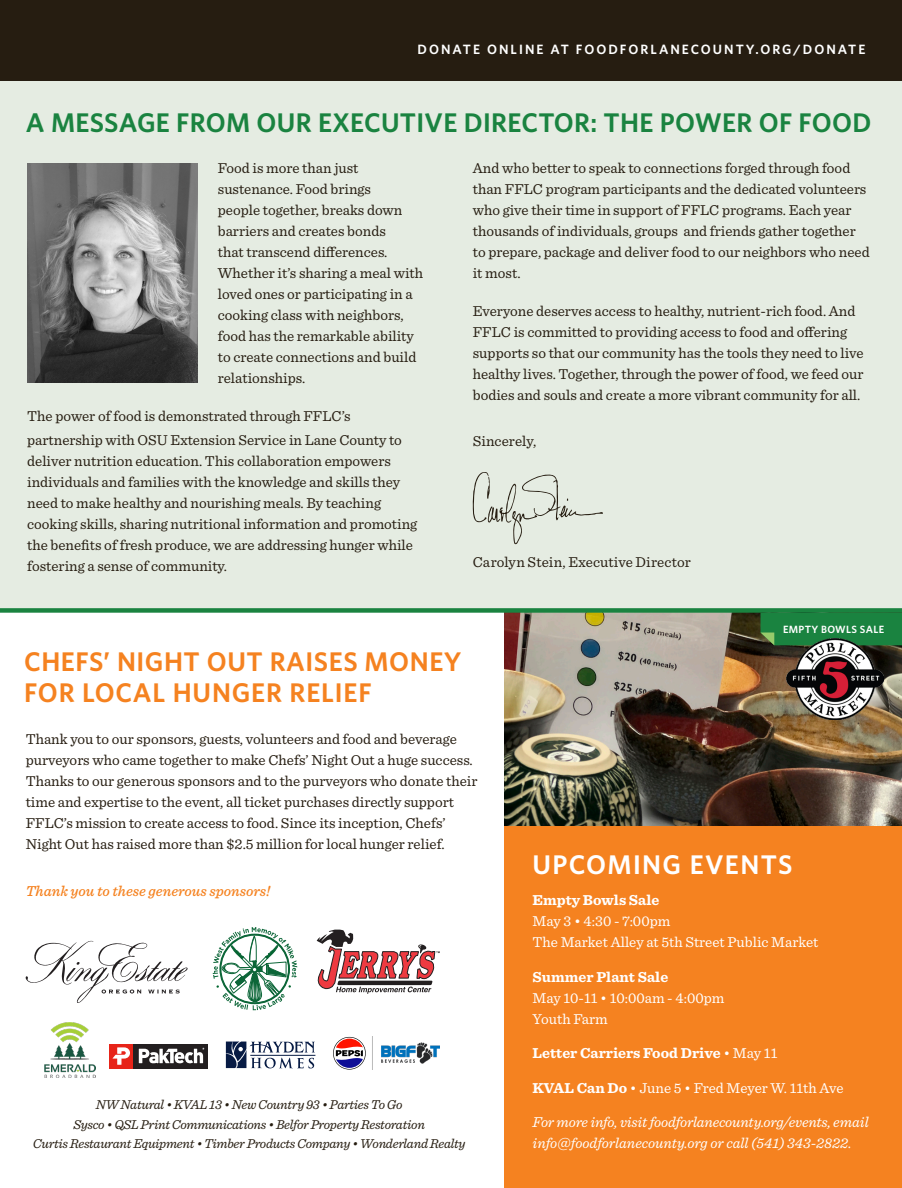
<style>
.page{position:relative;width:902px;height:1188px;background:#fff}
.page>*{position:absolute;margin:0;border:0;box-sizing:border-box;transform-origin:0 0}
.t1{font:600 27px "Whitney";letter-spacing:.01em;color:#1a8340}
.t2{font:600 27px/31.5px "Whitney";letter-spacing:.02em;color:#f58220}
.t3{font:600 27px "Whitney";letter-spacing:.05em;color:#fff}
.Body_Copy_-_Grey{font:15px/21px "Sentinel";color:#261d11}
.Body_Copy_-_Italic_List_-_White{font:15px/21px "Sentinel";color:#fff}
.Body_Copy_-_Italic_List_-_White-2{font:italic 15px/21px "Sentinel";letter-spacing:-.01em;color:#fff}
.Body_Copy_-_Italic_List_-_White-3{font:15px "Sentinel";letter-spacing:.005em;color:#261d11}
.Body_Copy_-_Grey-2{font:italic 500 15px "Sentinel";color:#f58220}
.Body_Copy_-_Italic_List_-_White-4{font:700 15px "Sentinel";color:#fff}
.Body_Copy_-_Grey-3{font:italic 13.5px/19.5px "Sentinel";letter-spacing:-.02em;color:#261d11;text-align:center}
.t4{font:600 13.5px "Whitney";letter-spacing:.15em;color:#fff}
.Body_Copy_-_Orange{font:600 10.5px "Whitney";letter-spacing:.03em;color:#fff}
.s1{font-weight:700}
.s2{font-weight:400}
</style>
<div class="page">
<div style="left:0;top:81px;width:902px;height:529px;background:#e5ece2"></div>
<img style="left:45px;top:1023px;width:50px;height:55px">
<div style="left:0;top:0;width:902px;height:80px;background:#261d11"></div>
<img style="left:27px;top:163px;width:171px;height:219px">
<div style="left:504px;top:613px;width:398px;height:575px;background:#f58220"></div>
<svg style="left:472px;top:472px;width:131px;height:72px"></svg>
<svg style="left:26px;top:940px;width:162px;height:63px"></svg>
<svg style="left:213px;top:927px;width:84px;height:83px"></svg>
<div style="left:109px;top:1044px;width:25px;height:24px;background:#e72419"></div>
<div style="left:134px;top:1044px;width:74px;height:24px;background:#231f20"></div>
<svg style="left:139px;top:1048px;width:65px;height:15px"></svg>
<svg style="left:112px;top:1047px;width:18px;height:18px"></svg>
<img style="left:372px;top:1037px;width:68px;height:33px">
<svg style="left:226px;top:1042px;width:89px;height:26px"></svg>
<svg style="left:316px;top:929px;width:124px;height:65px"></svg>
<svg style="left:333px;top:1037px;width:33px;height:33px"></svg>
<img style="left:504px;top:613px;width:398px;height:212px">
<div style="left:0;top:608px;width:902px;height:5px;background:#1a8340"></div>
<div style="left:760px;top:613px;width:142px;height:32px;background:#1a8340"></div>
<img style="left:786px;top:639px;width:97px;height:81px">
<p class="t4" style="left:417px;top:41px;width:449px">DONATE ONLINE AT FOODFORLANECOUNTY.ORG/DONATE</p>
<p class="t1" style="left:26px;top:104px;width:847px">A MESSAGE FROM OUR EXECUTIVE DIRECTOR: THE POWER OF FOOD</p>
<p class="Body_Copy_-_Grey" style="left:218px;top:157px;width:207px">Food is more than just sustenance. Food brings<br>people together, breaks down barriers and creates bonds<br>that transcend differences.<br>Whether it’s sharing a meal with loved ones or participating in a cooking class with neighbors, food has the remarkable ability to create connections and build relationships.</p>
<p class="Body_Copy_-_Grey" style="left:27px;top:403px;width:376px;line-height:24px">The power of food is demonstrated through FFLC’s partnership with OSU Extension Service in Lane County to</p>
<p class="Body_Copy_-_Grey" style="left:27px;top:449px;width:391px">deliver nutrition education. This collaboration empowers individuals and families with the knowledge and skills they need to make healthy and nourishing meals. By teaching cooking skills, sharing nutritional information and promoting the benefits of fresh produce, we are addressing hunger while fostering a sense of community.</p>
<p class="Body_Copy_-_Grey" style="left:473px;top:157px;width:398px">And who better to speak to connections forged through food than FFLC program participants and the dedicated volunteers who give their time in support of FFLC programs. Each year thousands of individuals, groups and friends gather together to prepare, package and deliver food to our neighbors who need it most.</p>
<p class="Body_Copy_-_Grey" style="left:473px;top:299px;width:392px">Everyone deserves access to healthy, nutrient-rich food. And FFLC is committed to providing access to food and offering supports so that our community has the tools they need to live healthy lives. Together, through the power of food, we feed our bodies and souls and create a more vibrant community for all.</p>
<p class="Body_Copy_-_Italic_List_-_White-3" style="left:473px;top:429px;width:65px">Sincerely,</p>
<p class="Body_Copy_-_Italic_List_-_White-3" style="left:473px;top:551px;width:220px">Carolyn Stein, Executive Director</p>
<p class="t2" style="left:24px;top:645px;width:439px">CHEFS’ NIGHT OUT RAISES MONEY<br>FOR LOCAL HUNGER RELIEF</p>
<p class="Body_Copy_-_Grey" style="left:26px;top:728px;width:453px">Thank you to our sponsors, guests, volunteers and food and beverage purveyors who came together to make Chefs’ Night Out a huge success.<br>Thanks to our generous sponsors and to the purveyors who donate their time and expertise to the event, all ticket purchases directly support FFLC’s mission to create access to food. Since its inception, Chefs’ Night Out has raised more than $2.5 million for local hunger relief.</p>
<p class="Body_Copy_-_Grey-2" style="left:26px;top:879px;width:246px">Thank you to these generous sponsors!</p>
<p class="Body_Copy_-_Grey-3" style="left:33px;top:1094px;width:434px">NW Natural • KVAL 13 • New Country 93 • Parties To Go<br>Sysco • QSL Print Communications • Belfor Property Restoration<br>Curtis Restaurant Equipment • Timber Products Company • Wonderland Realty</p>
<p class="Body_Copy_-_Orange" style="left:783px;top:622px;width:103px">EMPTY BOWLS SALE</p>
<p class="t3" style="left:532px;top:846px;width:261px">UPCOMING EVENTS</p>
<p class="Body_Copy_-_Italic_List_-_White" style="left:532px;top:889px;width:287px"><span class="s1">Empty Bowls Sale<br></span>May 3 • 4:30 - 7:00pm<br>The Market Alley at 5th Street Public Market</p>
<p class="Body_Copy_-_Italic_List_-_White" style="left:532px;top:965px;width:193px"><span class="s1">Summer Plant Sale<br></span>May 10-11 • 10:00am - 4:00pm<br>Youth Farm</p>
<p class="Body_Copy_-_Italic_List_-_White-4" style="left:532px;top:1041px;width:246px">Letter Carriers Food Drive <span class="s2">• May 11</span></p>
<p class="Body_Copy_-_Italic_List_-_White" style="left:532px;top:1076px;width:313px"><span class="s1">KVAL Can Do</span> • June 5 • Fred Meyer W. 11th Ave</p>
<p class="Body_Copy_-_Italic_List_-_White-2" style="left:532px;top:1111px;width:338px">For more info, visit foodforlanecounty.org/events, email info@foodforlanecounty.org or call (541) 343-2822.</p>
</div>
